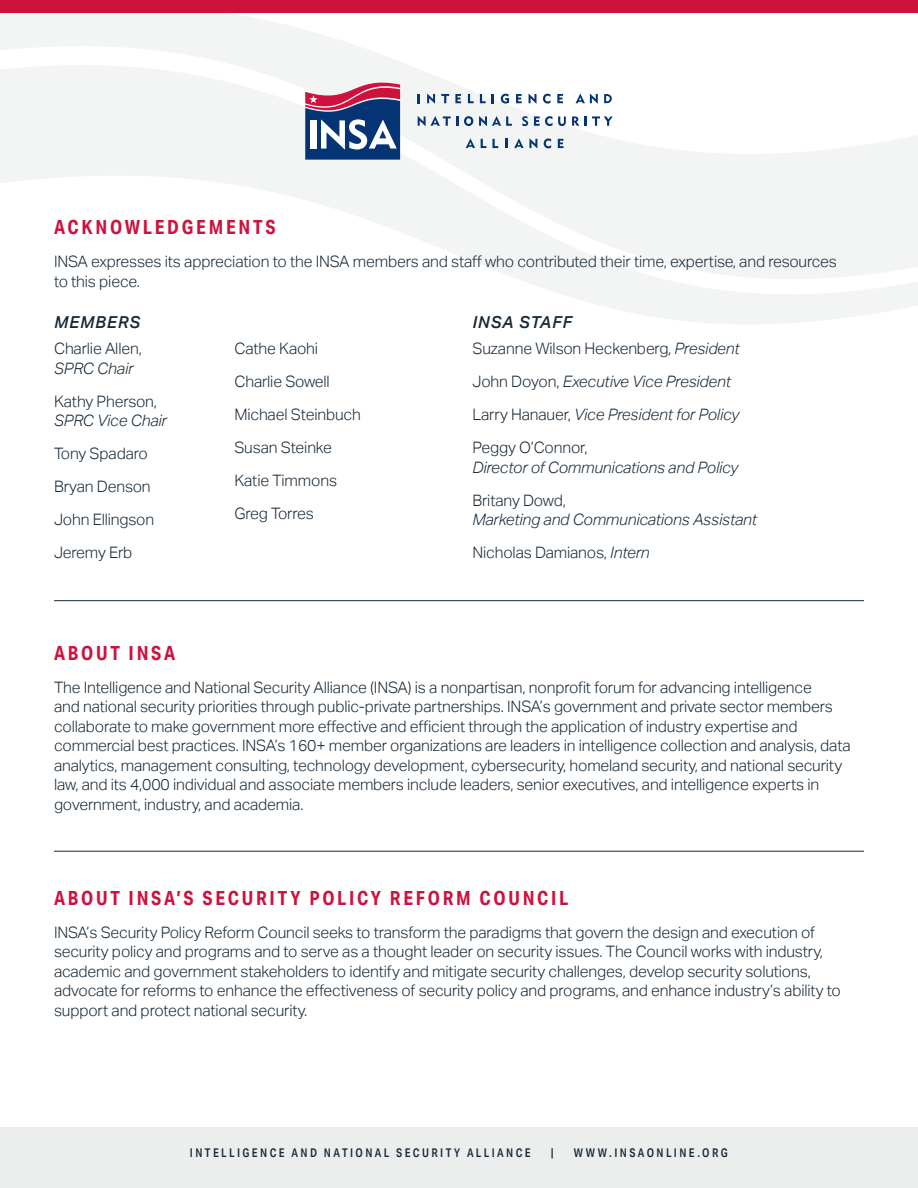
<style>
.page{position:relative;width:918px;height:1188px;background:#fff}
.page>*{position:absolute;margin:0;border:0;box-sizing:border-box;transform-origin:0 0}
.Subhead{font:700 19.5px "Aktiv Grotesk Cd";letter-spacing:.14em;color:#cd123d}
.Subhead_2{font:italic 500 16.5px "Aktiv Grotesk";letter-spacing:.06em;color:#172938}
.Body{font:300 15.75px/19.5px "Aktiv Grotesk";letter-spacing:-.01em;color:#172938}
.Body-2{font:italic 300 15.75px/19.5px "Aktiv Grotesk";letter-spacing:-.01em;color:#172938}
.t1{font:500 12px "Aktiv Grotesk Cd";letter-spacing:.2em;color:#172938}
.s1{font-style:italic}
.s2{font-style:normal}
</style>
<div class="page">
<svg style="left:0;top:13px;width:918px;height:311px"></svg>
<div style="left:0;top:1127px;width:918px;height:61px;background:#eceeed"></div>
<div style="left:0;top:0;width:918px;height:13px;background:#cd123d"></div>
<hr style="left:54px;top:600px;width:810px;height:1px;background:#172938">
<hr style="left:54px;top:851px;width:810px;height:1px;background:#172938">
<svg style="left:604px;top:94px;width:8px;height:9px"></svg>
<svg style="left:576px;top:94px;width:22px;height:10px"></svg>
<svg style="left:418px;top:94px;width:2px;height:9px"></svg>
<svg style="left:427px;top:94px;width:8px;height:10px"></svg>
<svg style="left:441px;top:94px;width:8px;height:9px"></svg>
<svg style="left:455px;top:94px;width:6px;height:9px"></svg>
<svg style="left:468px;top:94px;width:6px;height:9px"></svg>
<svg style="left:480px;top:94px;width:6px;height:9px"></svg>
<svg style="left:492px;top:94px;width:2px;height:9px"></svg>
<svg style="left:501px;top:94px;width:8px;height:10px"></svg>
<svg style="left:516px;top:94px;width:6px;height:9px"></svg>
<svg style="left:529px;top:94px;width:7px;height:10px"></svg>
<svg style="left:543px;top:94px;width:8px;height:10px"></svg>
<svg style="left:557px;top:94px;width:6px;height:9px"></svg>
<svg style="left:466px;top:138px;width:9px;height:10px"></svg>
<svg style="left:505px;top:139px;width:3px;height:9px"></svg>
<svg style="left:514px;top:138px;width:23px;height:10px"></svg>
<svg style="left:481px;top:139px;width:5px;height:9px"></svg>
<svg style="left:492px;top:139px;width:6px;height:9px"></svg>
<svg style="left:558px;top:139px;width:5px;height:9px"></svg>
<svg style="left:544px;top:138px;width:7px;height:10px"></svg>
<svg style="left:418px;top:116px;width:40px;height:10px"></svg>
<svg style="left:464px;top:116px;width:9px;height:10px"></svg>
<svg style="left:479px;top:116px;width:33px;height:10px"></svg>
<svg style="left:534px;top:116px;width:32px;height:10px"></svg>
<svg style="left:572px;top:116px;width:7px;height:10px"></svg>
<svg style="left:585px;top:116px;width:28px;height:10px"></svg>
<svg style="left:305px;top:81px;width:95px;height:79px"></svg>
<svg style="left:522px;top:116px;width:6px;height:10px"></svg>
<p class="Subhead" style="left:54px;top:215px;width:223px">ACKNOWLEDGEMENTS</p>
<p class="Body" style="left:54px;top:252px;width:785px">INSA expresses its appreciation to the INSA members and staff who contributed their time, expertise, and resources to this piece.</p>
<p class="Subhead_2" style="left:54px;top:313px;width:87px">MEMBERS</p>
<p class="Body" style="left:54px;top:339px;width:89px">Charlie Allen,<br><span class="s1">SPRC Chair</span></p>
<p class="Body" style="left:54px;top:392px;width:114px">Kathy Pherson,<br><span class="s1">SPRC Vice Chair</span></p>
<p class="Body" style="left:54px;top:444px;width:95px">Tony Spadaro</p>
<p class="Body" style="left:54px;top:477px;width:98px">Bryan Denson</p>
<p class="Body" style="left:54px;top:510px;width:102px">John Ellingson</p>
<p class="Body" style="left:54px;top:543px;width:80px">Jeremy Erb</p>
<p class="Body" style="left:234px;top:339px;width:85px">Cathe Kaohi</p>
<p class="Body" style="left:234px;top:372px;width:97px">Charlie Sowell</p>
<p class="Body" style="left:234px;top:405px;width:128px">Michael Steinbuch</p>
<p class="Body" style="left:234px;top:438px;width:99px">Susan Steinke</p>
<p class="Body" style="left:234px;top:471px;width:104px">Katie Timmons</p>
<p class="Body" style="left:234px;top:504px;width:81px">Greg Torres</p>
<p class="Subhead_2" style="left:472px;top:313px;width:101px">INSA STAFF</p>
<p class="Body" style="left:472px;top:339px;width:269px">Suzanne Wilson Heckenberg, <span class="s1">President</span></p>
<p class="Body-2" style="left:472px;top:372px;width:260px"><span class="s2">John Doyon,</span> Executive Vice President</p>
<p class="Body-2" style="left:472px;top:405px;width:268px"><span class="s2">Larry Hanauer,</span> Vice President for Policy</p>
<p class="Body-2" style="left:472px;top:438px;width:267px"><span class="s2">Peggy O’Connor,<br></span>Director of Communications and Policy</p>
<p class="Body-2" style="left:472px;top:491px;width:286px"><span class="s2">Britany Dowd,<br></span>Marketing and Communications Assistant</p>
<p class="Body" style="left:472px;top:543px;width:179px">Nicholas Damianos, <span class="s1">Intern</span></p>
<p class="Subhead" style="left:54px;top:641px;width:123px">ABOUT INSA</p>
<p class="Body" style="left:54px;top:677px;width:798px">The Intelligence and National Security Alliance (INSA) is a nonpartisan, nonprofit forum for advancing intelligence<br>and national security priorities through public-private partnerships. INSA’s government and private sector members collaborate to make government more effective and efficient through the application of industry expertise and commercial best practices. INSA’s 160+ member organizations are leaders in intelligence collection and analysis, data analytics, management consulting, technology development, cybersecurity, homeland security, and national security law, and its 4,000 individual and associate members include leaders, senior executives, and intelligence experts in government, industry, and academia.</p>
<p class="Subhead" style="left:54px;top:886px;width:516px">ABOUT INSA’S SECURITY POLICY REFORM COUNCIL</p>
<p class="Body" style="left:54px;top:923px;width:788px">INSA’s Security Policy Reform Council seeks to transform the paradigms that govern the design and execution of security policy and programs and to serve as a thought leader on security issues. The Council works with industry, academic and government stakeholders to identify and mitigate security challenges, develop security solutions, advocate for reforms to enhance the effectiveness of security policy and programs, and enhance industry’s ability to support and protect national security.</p>
<p class="t1" style="left:190px;top:1146px;width:342px">INTELLIGENCE AND NATIONAL SECURITY ALLIANCE</p>
<p class="t1" style="left:551px;top:1145px;width:4px">|</p>
<p class="t1" style="left:574px;top:1146px;width:156px">WWW.INSAONLINE.ORG</p>
</div>
